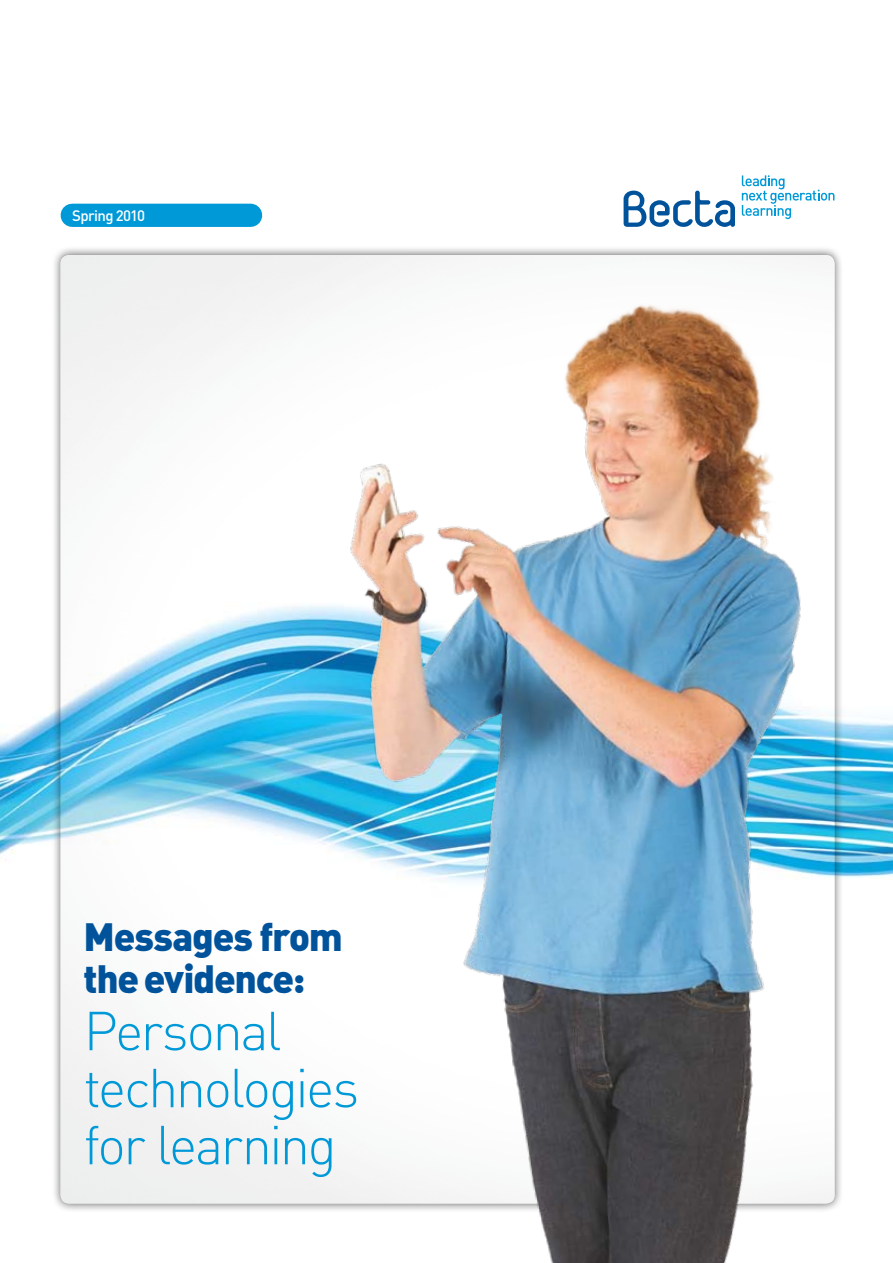
<style>
.page{position:relative;width:893px;height:1263px;background:#fff}
.page>*{position:absolute;margin:0;border:0;box-sizing:border-box;transform-origin:0 0}
.t1{font:300 54px/57px "DIN";letter-spacing:-.045em;color:#0099d8}
.t2{font:39px/42px "DIN Black Alternate";letter-spacing:-.035em;color:#00539b}
.t3{font:500 15px "DIN";letter-spacing:-.045em;color:#fff}
</style>
<div class="page">
<svg style="left:624px;top:191px;width:111px;height:36px"></svg>
<svg style="left:742px;top:175px;width:92px;height:44px"></svg>
<div style="left:72px;top:204px;width:179px;height:23px;background:#0099d8"></div>
<img style="left:0;top:570px;width:893px;height:437px">
<img style="left:327px;top:248px;width:486px;height:1015px">
<p class="t3" style="left:72px;top:206px;width:74px">Spring 2010</p>
<h1 class="t2" style="left:84px;top:914px;width:261px">Messages from the evidence:</h1>
<h1 class="t1" style="left:84px;top:1002px;width:277px">Personal technologies for learning</h1>
</div>
